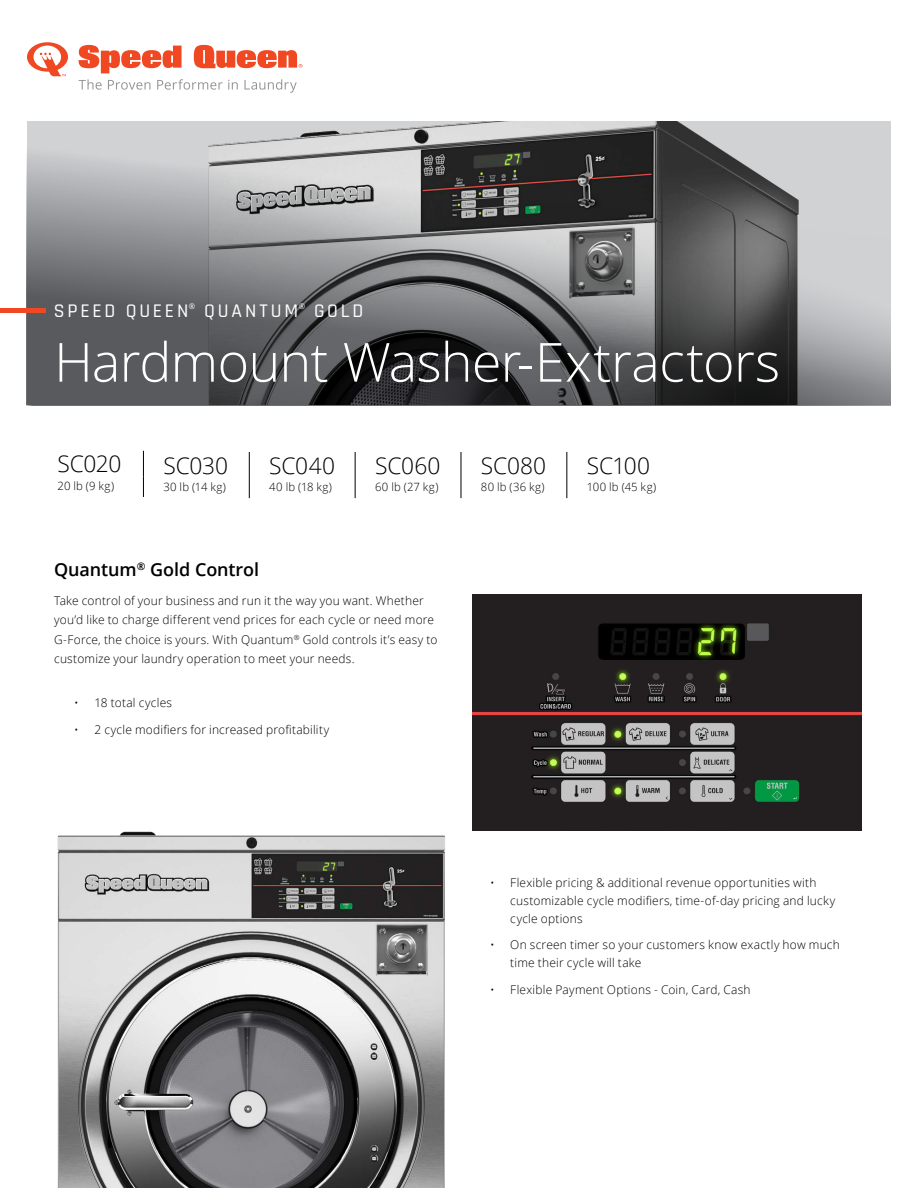
<style>
.page{position:relative;width:918px;height:1188px;background:#fff}
.page>*{position:absolute;margin:0;border:0;box-sizing:border-box;transform-origin:0 0}
.t1{font:300 54px "Open Sans";letter-spacing:-.015em;color:#fff}
.t2{font:300 22.65px "Open Sans";color:#000}
.t3{font:500 19.5px "Rajdhani";letter-spacing:.14em;color:#fff}
.t4{font:600 18px "Open Sans";letter-spacing:-.005em;color:#000}
.t5{font:300 12px/19.5px "Open Sans";letter-spacing:.015em;color:#000}
.t6{font:300 11.4px "Open Sans";letter-spacing:.015em;color:#000}
.t7{font:7.8px "Open Sans";color:#fff}
</style>
<div class="page">
<svg style="left:79px;top:45px;width:103px;height:28px"></svg>
<svg style="left:194px;top:45px;width:108px;height:23px"></svg>
<svg style="left:27px;top:42px;width:41px;height:34px"></svg>
<svg style="left:79px;top:79px;width:23px;height:11px"></svg>
<svg style="left:108px;top:80px;width:43px;height:10px"></svg>
<svg style="left:157px;top:79px;width:81px;height:11px"></svg>
<svg style="left:244px;top:79px;width:53px;height:14px"></svg>
<img style="left:27px;top:122px;width:864px;height:283px">
<hr style="left:0;top:309px;width:46px;height:4px;background:#ef4822">
<img style="left:57px;top:831px;width:388px;height:357px">
<svg style="left:143px;top:451px;width:1px;height:46px"></svg>
<svg style="left:249px;top:452px;width:1px;height:46px"></svg>
<svg style="left:355px;top:452px;width:1px;height:46px"></svg>
<svg style="left:461px;top:452px;width:1px;height:46px"></svg>
<svg style="left:567px;top:452px;width:1px;height:46px"></svg>
<img style="left:472px;top:594px;width:390px;height:236px">
<h3 class="t3" style="left:54px;top:304px;width:136px">SPEED QUEEN</h3>
<p class="t7" style="left:189px;top:303px;width:8px">®</p>
<h3 class="t3" style="left:204px;top:304px;width:95px">QUANTUM</h3>
<p class="t7" style="left:299px;top:303px;width:8px">®</p>
<h3 class="t3" style="left:314px;top:304px;width:51px">GOLD</h3>
<h1 class="t1" style="left:54px;top:340px;width:728px">Hardmount Washer-Extractors</h1>
<h2 class="t2" style="left:58px;top:455px;width:65px">SC020</h2>
<p class="t6" style="left:58px;top:481px;width:58px">20 lb (9 kg)</p>
<h2 class="t2" style="left:163px;top:456px;width:66px">SC030</h2>
<p class="t6" style="left:163px;top:482px;width:64px">30 lb (14 kg)</p>
<h2 class="t2" style="left:269px;top:456px;width:67px">SC040</h2>
<p class="t6" style="left:269px;top:482px;width:64px">40 lb (18 kg)</p>
<h2 class="t2" style="left:375px;top:456px;width:67px">SC060</h2>
<p class="t6" style="left:375px;top:482px;width:65px">60 lb (27 kg)</p>
<h2 class="t2" style="left:481px;top:456px;width:67px">SC080</h2>
<p class="t6" style="left:481px;top:482px;width:65px">80 lb (36 kg)</p>
<h2 class="t2" style="left:587px;top:456px;width:65px">SC100</h2>
<p class="t6" style="left:587px;top:482px;width:71px">100 lb (45 kg)</p>
<h3 class="t4" style="left:54px;top:563px;width:207px">Quantum<sup>®</sup> Gold Control</h3>
<p class="t5" style="left:54px;top:592px;width:385px">Take control of your business and run it the way you want. Whether you’d like to charge different vend prices for each cycle or need more G-Force, the choice is yours. With Quantum<sup>®</sup> Gold controls it’s easy to customize your laundry operation to meet your needs.</p>
<p class="t5" style="left:74px;top:695px;width:99px">• 18 total cycles</p>
<p class="t5" style="left:74px;top:721px;width:256px">• 2 cycle modifiers for increased profitability</p>
<p class="t5" style="left:510px;top:875px;width:326px;line-height:18px;text-indent:-20px">• Flexible pricing &amp; additional revenue opportunities with customizable cycle modifiers, time-of-day pricing and lucky cycle options</p>
<p class="t5" style="left:510px;top:937px;width:331px;line-height:18px;text-indent:-20px">• On screen timer so your customers know exactly how much time their cycle will take</p>
<p class="t5" style="left:490px;top:981px;width:262px">• Flexible Payment Options - Coin, Card, Cash</p>
</div>
